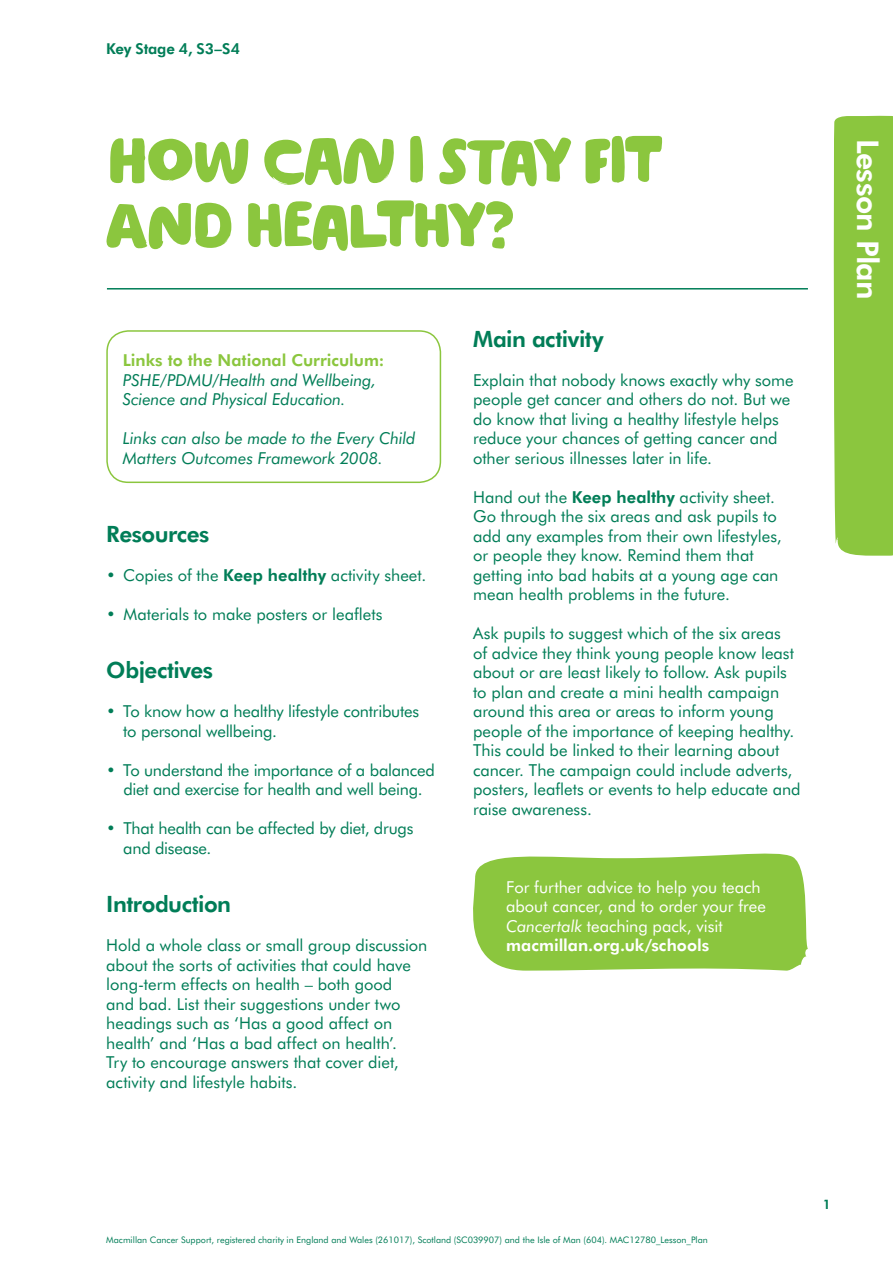
<style>
.page{position:relative;width:893px;height:1263px;background:#fff}
.page>*{position:absolute;margin:0;border:0;box-sizing:border-box;transform-origin:0 0}
.t1{font:63px/64.5px "Macmillan Headline";letter-spacing:-.01em;color:#8bc63e}
.t2{font:800 30px "Futura BT";letter-spacing:-.025em;color:#fff}
.t3{font:800 22.5px "Futura BT";letter-spacing:-.02em;color:#007d57}
.t4{font:16.5px/19.5px "Futura BT";letter-spacing:-.005em;color:#007d57}
.t5{font:italic 16.5px/19.5px "Futura BT";letter-spacing:-.01em;color:#007d57}
.t6{font:16.5px/19.5px "Futura BT";color:#fff}
.t7{font:800 16.5px "Futura BT";color:#8bc63e}
.t8{font:800 15px "Futura BT";letter-spacing:-.015em;color:#007d57}
.t9{font:800 13.05px "Futura BT";color:#007d57}
.t10{font:9px "Futura BT";color:#007d57}
.s1{font-weight:800}
.s2{font-style:italic}
</style>
<div class="page">
<svg style="left:833px;top:115px;width:60px;height:441px;background:#96cb51"></svg>
<hr style="left:107px;top:288px;width:701px;height:2px;background:#007d57">
<div style="left:106px;top:330px;width:335px;height:153px;border:2px solid #8bc63e;border-radius:21px"></div>
<svg style="left:473px;top:853px;width:335px;height:118px;background:#93ca4c"></svg>
<p class="t8" style="left:106px;top:40px;width:135px">Key Stage 4, S3–S4</p>
<h1 class="t1" style="left:106px;top:125px;width:556px">HOW CAN I STAY FIT<br>AND HEALTHY?</h1>
<p class="t7" style="left:123px;top:350px;width:263px">Links to the National Curriculum:</p>
<p class="t5" style="left:123px;top:370px;width:255px">PSHE/PDMU/Health and Wellbeing,<br>Science and Physical Education.</p>
<p class="t5" style="left:123px;top:428px;width:294px">Links can also be made to the Every Child<br>Matters Outcomes Framework 2008.</p>
<h3 class="t3" style="left:106px;top:520px;width:105px">Resources</h3>
<p class="t4" style="left:106px;top:565px;width:321px">• Copies of the <span class="s1">Keep healthy</span> activity sheet.</p>
<p class="t4" style="left:106px;top:604px;width:278px">• Materials to make posters or leaflets</p>
<h3 class="t3" style="left:106px;top:656px;width:108px">Objectives</h3>
<p class="t4" style="left:123px;top:701px;width:297px;text-indent:-17px">• To know how a healthy lifestyle contributes to personal wellbeing.</p>
<p class="t4" style="left:106px;top:760px;width:330px;text-align:center">• To understand the importance of a balanced diet and exercise for health and well being.</p>
<p class="t4" style="left:123px;top:818px;width:292px;text-indent:-17px">• That health can be affected by diet, drugs and disease.</p>
<h3 class="t3" style="left:106px;top:890px;width:126px">Introduction</h3>
<p class="t4" style="left:106px;top:935px;width:323px">Hold a whole class or small group discussion about the sorts of activities that could have long-term effects on health – both good<br>and bad. List their suggestions under two headings such as ‘Has a good affect on health’ and ‘Has a bad affect on health’.<br>Try to encourage answers that cover diet, activity and lifestyle habits.</p>
<h3 class="t3" style="left:473px;top:325px;width:132px">Main activity</h3>
<p class="t4" style="left:473px;top:370px;width:322px">Explain that nobody knows exactly why some people get cancer and others do not. But we do know that living a healthy lifestyle helps reduce your chances of getting cancer and other serious illnesses later in life.</p>
<p class="t4" style="left:473px;top:487px;width:310px">Hand out the <span class="s1">Keep healthy</span> activity sheet.<br>Go through the six areas and ask pupils to add any examples from their own lifestyles, or people they know. Remind them that getting into bad habits at a young age can mean health problems in the future.</p>
<p class="t4" style="left:473px;top:623px;width:329px">Ask pupils to suggest which of the six areas<br>of advice they think young people know least about or are least likely to follow. Ask pupils to plan and create a mini health campaign around this area or areas to inform young people of the importance of keeping healthy.<br>This could be linked to their learning about cancer. The campaign could include adverts, posters, leaflets or events to help educate and raise awareness.</p>
<p class="t6" style="left:506px;top:877px;width:261px">For further advice to help you teach about cancer, and to order your free <span class="s2">Cancertalk</span> teaching pack, visit <span class="s1">macmillan.org.uk/schools</span></p>
<h2 class="t2" style="left:886px;top:139px;width:163px;rotate:90deg">Lesson Plan</h2>
<p class="t10" style="left:106px;top:1234px;width:603px">Macmillan Cancer Support, registered charity in England and Wales (261017), Scotland (SC039907) and the Isle of Man (604). MAC12780_Lesson_Plan</p>
<p class="t9" style="left:823px;top:1196px;width:9px">1</p>
</div>
